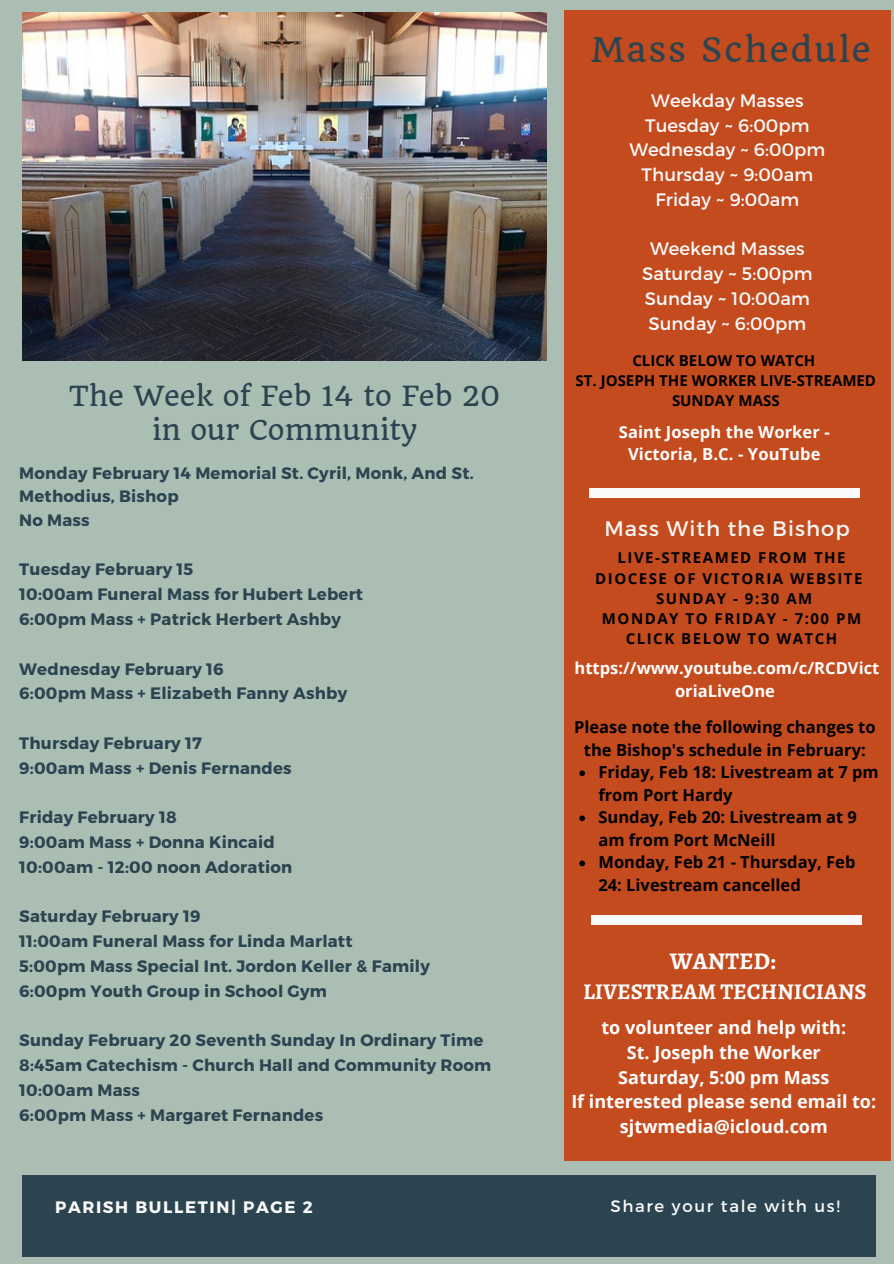
<style>
.page{position:relative;width:894px;height:1264px;background:#fff}
.page>*{position:absolute;margin:0;border:0;box-sizing:border-box;transform-origin:0 0}
.t1{font:33.15px "Quando";letter-spacing:.05em;color:#2c4450}
.t2{font:27px "Quando";color:#2c4450}
.t3{font:700 24px "Alegreya";color:#fff}
.t4{font:700 22.5px "Alegreya";color:#fff}
.t5{font:21px "Montserrat";letter-spacing:.05em;color:#f7f7f5}
.t6{font:18px "Montserrat";letter-spacing:.005em;color:#fafafa}
.t7{font:700 18px "Open Sans";color:#fff}
.t8{font:700 16.5px/23.7px "Montserrat";letter-spacing:.015em;color:#2c4450}
.t9{font:700 16.5px/22.5px "Open Sans";color:#000}
.t10{font:700 16.5px/22.5px "Open Sans";color:#fff;text-align:center}
.t11{font:700 16.5px "Montserrat";letter-spacing:.1em;color:#fafafa}
.t12{font:16.5px "Montserrat";letter-spacing:.1em;color:#fafafa}
.t13{font:700 15px/20.2px "Open Sans";letter-spacing:.1em;color:#000;text-align:center}
.t14{font:700 15px/20.2px "Open Sans";color:#000;text-align:center}
</style>
<div class="page">
<div style="left:0;top:0;width:893px;height:1263px;background:#aabeb3"></div>
<img style="left:23px;top:13px;width:523px;height:348px">
<div style="left:23px;top:1175px;width:852px;height:81px;background:#2c4450"></div>
<div style="left:564px;top:10px;width:326px;height:1150px;background:#c44b1e"></div>
<div style="left:588px;top:488px;width:271px;height:9px;background:#fafafa"></div>
<div style="left:590px;top:915px;width:271px;height:9px;background:#fafafa"></div>
<svg style="left:579px;top:770px;width:6px;height:6px"></svg>
<svg style="left:579px;top:815px;width:6px;height:6px"></svg>
<svg style="left:579px;top:860px;width:6px;height:6px"></svg>
<p class="t2" style="left:69px;top:380px;width:433px">The Week of Feb 14 to Feb 20</p>
<p class="t2" style="left:152px;top:413px;width:266px">in our Community</p>
<p class="t8" style="left:19px;top:460px;width:456px">Monday February 14 Memorial St. Cyril, Monk, And St.<br>Methodius, Bishop</p>
<p class="t8" style="left:19px;top:507px;width:72px">No Mass</p>
<p class="t8" style="left:19px;top:557px;width:176px">Tuesday February 15</p>
<p class="t8" style="left:19px;top:581px;width:345px">10:00am Funeral Mass for Hubert Lebert</p>
<p class="t8" style="left:19px;top:606px;width:323px">6:00pm Mass + Patrick Herbert Ashby</p>
<p class="t8" style="left:19px;top:656px;width:206px">Wednesday February 16</p>
<p class="t8" style="left:19px;top:680px;width:329px">6:00pm Mass + Elizabeth Fanny Ashby</p>
<p class="t8" style="left:19px;top:730px;width:184px">Thursday February 17</p>
<p class="t8" style="left:19px;top:755px;width:274px">9:00am Mass + Denis Fernandes</p>
<p class="t8" style="left:19px;top:804px;width:159px">Friday February 18</p>
<p class="t8" style="left:19px;top:829px;width:257px">9:00am Mass + Donna Kincaid</p>
<p class="t8" style="left:19px;top:854px;width:274px">10:00am - 12:00 noon Adoration</p>
<p class="t8" style="left:19px;top:903px;width:183px">Saturday February 19</p>
<p class="t8" style="left:19px;top:928px;width:335px">11:00am Funeral Mass for Linda Marlatt</p>
<p class="t8" style="left:19px;top:953px;width:412px">5:00pm Mass Special Int. Jordon Keller &amp; Family</p>
<p class="t8" style="left:19px;top:978px;width:309px">6:00pm Youth Group in School Gym</p>
<p class="t8" style="left:19px;top:1027px;width:465px">Sunday February 20 Seventh Sunday In Ordinary Time</p>
<p class="t8" style="left:19px;top:1052px;width:473px">8:45am Catechism - Church Hall and Community Room</p>
<p class="t8" style="left:19px;top:1077px;width:122px">10:00am Mass</p>
<p class="t8" style="left:19px;top:1102px;width:305px">6:00pm Mass + Margaret Fernandes</p>
<p class="t1" style="left:590px;top:29px;width:282px">Mass Schedule</p>
<p class="t6" style="left:651px;top:89px;width:154px">Weekday Masses</p>
<p class="t6" style="left:645px;top:113px;width:166px">Tuesday ~ 6:00pm</p>
<p class="t6" style="left:629px;top:138px;width:197px">Wednesday ~ 6:00pm</p>
<p class="t6" style="left:641px;top:163px;width:173px">Thursday ~ 9:00am</p>
<p class="t6" style="left:655px;top:188px;width:145px">Friday ~ 9:00am</p>
<p class="t6" style="left:649px;top:237px;width:156px">Weekend Masses</p>
<p class="t6" style="left:642px;top:262px;width:172px">Saturday ~ 5:00pm</p>
<p class="t6" style="left:644px;top:287px;width:166px">Sunday ~ 10:00am</p>
<p class="t6" style="left:648px;top:312px;width:159px">Sunday ~ 6:00pm</p>
<p class="t14" style="left:632px;top:350px;width:184px">CLICK BELOW TO WATCH</p>
<p class="t14" style="left:575px;top:370px;width:302px">ST. JOSEPH THE WORKER LIVE-STREAMED<br>SUNDAY MASS</p>
<p class="t10" style="left:618px;top:420px;width:212px">Saint Joseph the Worker -<br>Victoria, B.C. - YouTube</p>
<p class="t5" style="left:604px;top:514px;width:247px">Mass With the Bishop</p>
<p class="t13" style="left:595px;top:547px;width:269px">LIVE-STREAMED FROM THE<br>DIOCESE OF VICTORIA WEBSITE</p>
<p class="t13" style="left:656px;top:588px;width:158px">SUNDAY - 9:30 AM</p>
<p class="t13" style="left:601px;top:608px;width:261px">MONDAY TO FRIDAY - 7:00 PM</p>
<p class="t13" style="left:625px;top:628px;width:213px">CLICK BELOW TO WATCH</p>
<p class="t10" style="left:574px;top:656px;width:306px">https://www.youtube.com/c/RCDVict oriaLiveOne</p>
<p class="t9" style="left:574px;top:715px;width:303px;text-align:center">Please note the following changes to the Bishop's schedule in February:</p>
<p class="t9" style="left:598px;top:760px;width:282px">Friday, Feb 18: Livestream at 7 pm from Port Hardy</p>
<p class="t9" style="left:598px;top:805px;width:260px">Sunday, Feb 20: Livestream at 9 am from Port McNeill</p>
<p class="t9" style="left:598px;top:850px;width:258px">Monday, Feb 21 - Thursday, Feb<br>24: Livestream cancelled</p>
<p class="t3" style="left:669px;top:944px;width:107px">WANTED:</p>
<p class="t4" style="left:583px;top:976px;width:285px">LIVESTREAM TECHNICIANS</p>
<p class="t7" style="left:601px;top:1014px;width:246px">to volunteer and help with:</p>
<p class="t7" style="left:626px;top:1039px;width:195px">St. Joseph the Worker</p>
<p class="t7" style="left:618px;top:1064px;width:213px">Saturday, 5:00 pm Mass</p>
<p class="t7" style="left:571px;top:1089px;width:306px">If interested please send email to:</p>
<p class="t7" style="left:619px;top:1113px;width:209px">sjtwmedia@icloud.com</p>
<p class="t11" style="left:55px;top:1196px;width:259px">PARISH BULLETIN| PAGE 2</p>
<p class="t12" style="left:610px;top:1195px;width:231px">Share your tale with us!</p>
</div>
